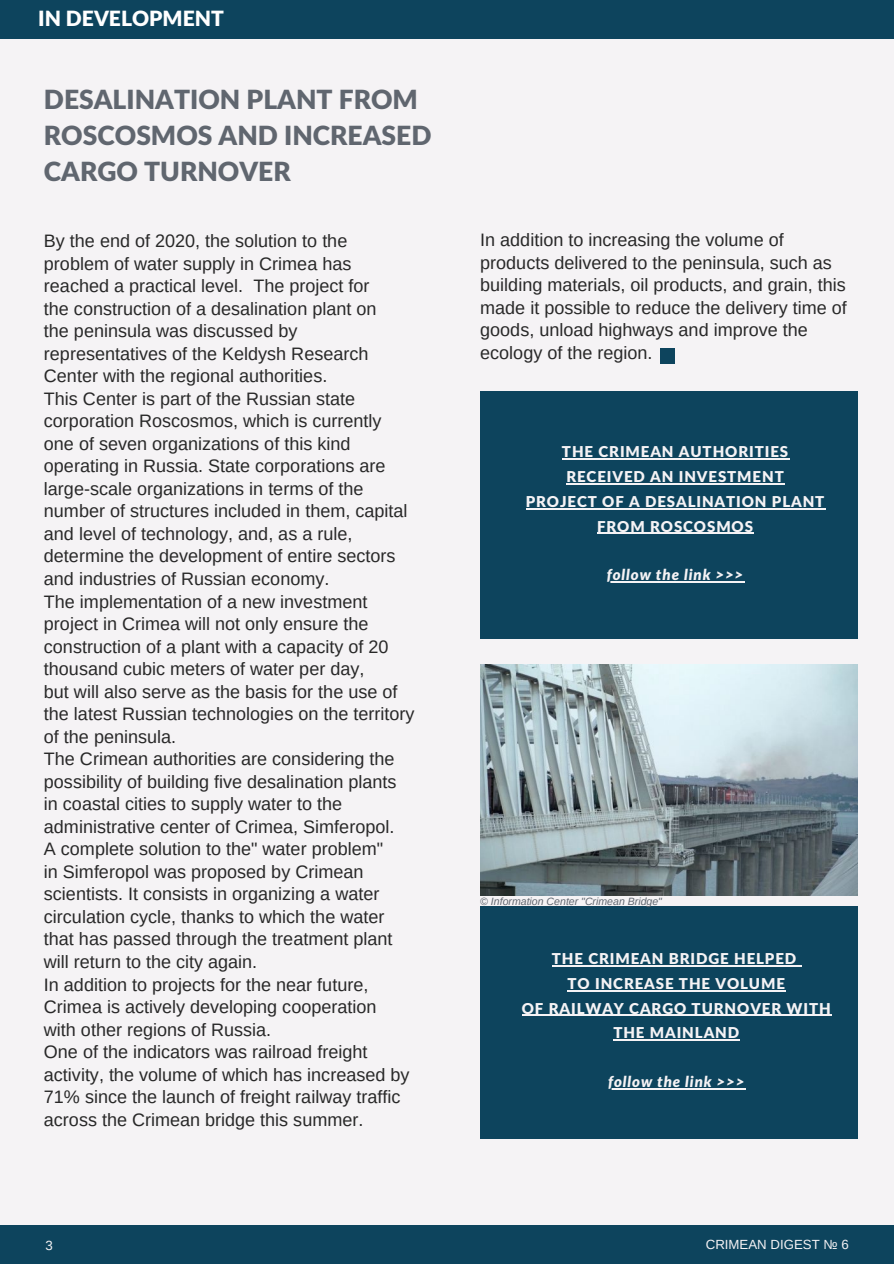
<style>
.page{position:relative;width:894px;height:1264px;background:#fff}
.page>*{position:absolute;margin:0;border:0;box-sizing:border-box;transform-origin:0 0}
.t1{font:900 26.4px/36px "Lato Latin";color:#60666f}
.t2{font:900 21px "Lato Latin";color:#fff}
.t3{font:18px/22.5px "Arimo";color:#282828}
.t4{font:900 15px/24.8px "Lato Latin";letter-spacing:.06em;color:#f5f3f5;text-align:center}
.t5{font:italic 900 15px "Lato";letter-spacing:.06em;color:#f5f3f5}
.t6{font:14.85px "Noto Sans";letter-spacing:.14em;color:#f5f3f5}
.t7{font:13.2px "Arimo";color:#f5f3f5}
.t8{font:italic 10.5px "Arimo";color:#60666f}
</style>
<div class="page">
<div style="left:0;top:0;width:893px;height:1263px;background:#f5f3f5"></div>
<div style="left:0;top:1224px;width:893px;height:39px;background:#0d445d"></div>
<div style="left:660px;top:348px;width:14px;height:15px;background:#0d445d"></div>
<div style="left:0;top:0;width:893px;height:39px;background:#0d445d"></div>
<img style="left:480px;top:664px;width:377px;height:231px">
<div style="left:480px;top:906px;width:377px;height:232px;background:#0d445d"></div>
<div style="left:480px;top:390px;width:377px;height:248px;background:#0d445d"></div>
<hr style="left:551px;top:965px;width:246px;height:1px;background:#f5f3f5">
<hr style="left:567px;top:989px;width:218px;height:2px;background:#f5f3f5">
<hr style="left:521px;top:1014px;width:310px;height:1px;background:#f5f3f5">
<hr style="left:613px;top:1039px;width:127px;height:1px;background:#f5f3f5">
<hr style="left:608px;top:1087px;width:137px;height:2px;background:#f5f3f5">
<hr style="left:562px;top:458px;width:226px;height:1px;background:#f5f3f5">
<hr style="left:566px;top:483px;width:218px;height:1px;background:#f5f3f5">
<hr style="left:525px;top:508px;width:300px;height:1px;background:#f5f3f5">
<hr style="left:597px;top:533px;width:156px;height:1px;background:#f5f3f5">
<hr style="left:606px;top:581px;width:138px;height:1px;background:#f5f3f5">
<p class="t2" style="left:38px;top:9px;width:187px">IN DEVELOPMENT</p>
<p class="t6" style="left:44px;top:9px;width:212px">В ПРОЦЕССЕ РАЗВИТИЯ</p>
<p class="t1" style="left:44px;top:83px;width:375px">DESALINATION PLANT FROM</p>
<p class="t1" style="left:44px;top:119px;width:389px">ROSCOSMOS AND INCREASED<br>CARGO TURNOVER</p>
<p class="t3" style="left:44px;top:229px;width:327px">By the end of 2020, the solution to the problem of water supply in Crimea has reached a practical level. The project for</p>
<p class="t3" style="left:44px;top:297px;width:334px">the construction of a desalination plant on</p>
<p class="t3" style="left:44px;top:319px;width:326px">the peninsula was discussed by representatives of the Keldysh Research<br>Center with the regional authorities.</p>
<p class="t3" style="left:44px;top:387px;width:343px">This Center is part of the Russian state corporation Roscosmos, which is currently one of seven organizations of this kind operating in Russia. State corporations are large-scale organizations in terms of the</p>
<p class="t3" style="left:44px;top:500px;width:365px">number of structures included in them, capital and level of technology, and, as a rule, determine the development of entire sectors and industries of Russian economy.</p>
<p class="t3" style="left:44px;top:590px;width:346px">The implementation of a new investment project in Crimea will not only ensure the construction of a plant with a capacity of 20</p>
<p class="t3" style="left:44px;top:657px;width:322px">thousand cubic meters of water per day,</p>
<p class="t3" style="left:44px;top:680px;width:372px">but will also serve as the basis for the use of the latest Russian technologies on the territory</p>
<p class="t3" style="left:44px;top:725px;width:134px">of the peninsula.</p>
<p class="t3" style="left:44px;top:747px;width:352px">The Crimean authorities are considering the</p>
<p class="t3" style="left:44px;top:770px;width:354px">possibility of building five desalination plants</p>
<p class="t3" style="left:44px;top:792px;width:352px">in coastal cities to supply water to the administrative center of Crimea, Simferopol.</p>
<p class="t3" style="left:44px;top:837px;width:340px">A complete solution to the" water problem"</p>
<p class="t3" style="left:44px;top:860px;width:321px">in Simferopol was proposed by Crimean</p>
<p class="t3" style="left:44px;top:882px;width:350px">scientists. It consists in organizing a water circulation cycle, thanks to which the water that has passed through the treatment plant will return to the city again.</p>
<p class="t3" style="left:44px;top:973px;width:334px">In addition to projects for the near future,<br>Crimea is actively developing cooperation</p>
<p class="t3" style="left:44px;top:1018px;width:229px">with other regions of Russia.</p>
<p class="t3" style="left:44px;top:1040px;width:367px">One of the indicators was railroad freight activity, the volume of which has increased by</p>
<p class="t3" style="left:44px;top:1085px;width:358px">71% since the launch of freight railway traffic across the Crimean bridge this summer.</p>
<p class="t3" style="left:480px;top:228px;width:368px">In addition to increasing the volume of products delivered to the peninsula, such as building materials, oil products, and grain, this made it possible to reduce the delivery time of goods, unload highways and improve the ecology of the region.</p>
<p class="t4" style="left:562px;top:440px;width:228px;text-align:left">THE CRIMEAN AUTHORITIES<br>RECEIVED AN INVESTMENT</p>
<p class="t4" style="left:525px;top:490px;width:300px">PROJECT OF A DESALINATION PLANT<br>FROM ROSCOSMOS</p>
<p class="t5" style="left:606px;top:568px;width:138px">follow the link &gt;&gt;&gt;</p>
<p class="t8" style="left:480px;top:895px;width:183px">© Information Center "Crimean Bridge"</p>
<p class="t4" style="left:551px;top:947px;width:246px">THE CRIMEAN BRIDGE HELPED</p>
<p class="t4" style="left:567px;top:971px;width:219px">TO INCREASE THE VOLUME</p>
<p class="t4" style="left:521px;top:996px;width:310px">OF RAILWAY CARGO TURNOVER WITH<br>THE MAINLAND</p>
<p class="t5" style="left:608px;top:1074px;width:138px">follow the link &gt;&gt;&gt;</p>
<p class="t7" style="left:46px;top:1237px;width:9px">3</p>
<p class="t7" style="left:705px;top:1236px;width:144px">CRIMEAN DIGEST № 6</p>
</div>
